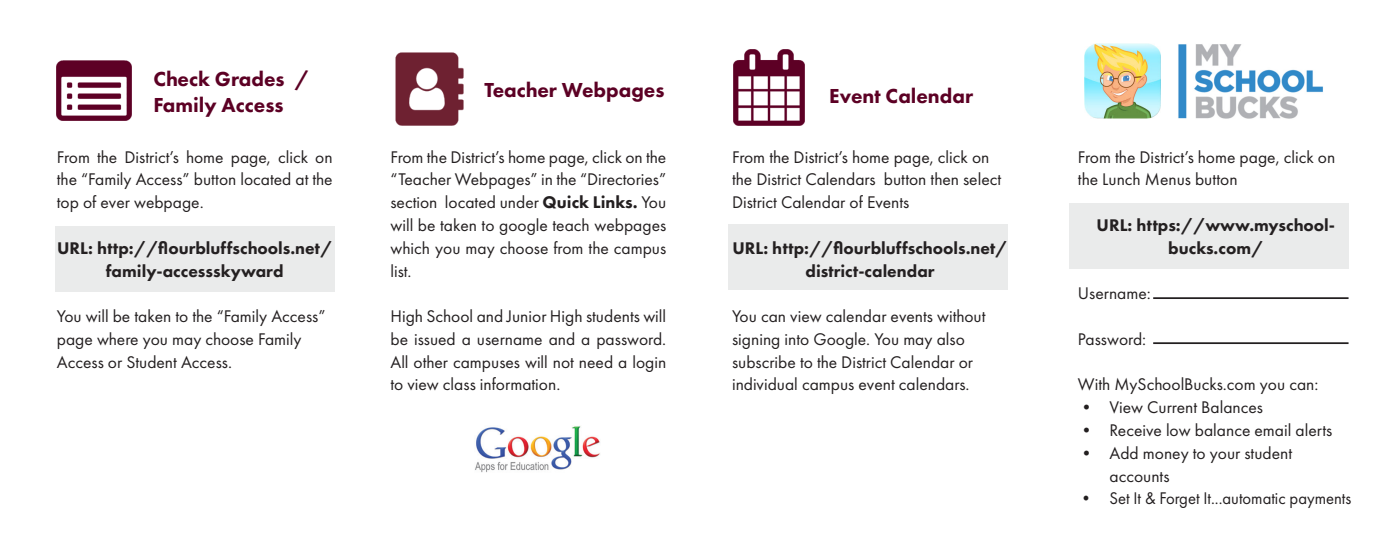
<style>
.page{position:relative;width:1394px;height:547px;background:#fff}
.page>*{position:absolute;margin:0;border:0;box-sizing:border-box;transform-origin:0 0}
.t1{font:800 21px/25.2px "Futura PT";color:#5c0024}
.t2{font:17.5px/22.8px "Futura PT";color:#231f20}
.t3{font:800 17.5px/22.8px "Futura PT";color:#231f20;text-align:center}
.t4{font:17.5px "Futura PT";color:#231f20;scale:.95 1}
.s1{font-weight:800}
</style>
<div class="page">
<img style="left:1084px;top:43px;width:75px;height:75px">
<img style="left:1178px;top:44px;width:145px;height:75px">
<div style="left:1068px;top:203px;width:280px;height:66px;background:#eaebeb"></div>
<img style="left:475px;top:426px;width:125px;height:46px">
<img style="left:395px;top:52px;width:68px;height:74px">
<div style="left:728px;top:224px;width:279px;height:66px;background:#eaebeb"></div>
<img style="left:733px;top:49px;width:71px;height:77px">
<div style="left:55px;top:226px;width:279px;height:65px;background:#eaebeb"></div>
<img style="left:57px;top:61px;width:75px;height:59px">
<hr style="left:1152px;top:297px;width:196px;height:2px;background:#231f20">
<hr style="left:1152px;top:342px;width:196px;height:2px;background:#231f20">
<p class="t1" style="left:153px;top:66px;width:157px">Check Grades /<br>Family Access</p>
<p class="t2" style="left:57px;top:145px;width:277px;text-align:justify">From the District’s home page, click on the “Family Access” button located at the top of ever webpage.</p>
<p class="t3" style="left:57px;top:236px;width:276px">URL: http://flourbluffschools.net/ family-accessskyward</p>
<p class="t2" style="left:57px;top:304px;width:270px">You will be taken to the “Family Access” page where you may choose Family<br>Access or Student Access.</p>
<p class="t1" style="left:484px;top:77px;width:182px">Teacher Webpages</p>
<p class="t2" style="left:390px;top:145px;width:277px;text-align:justify">From the District’s home page, click on the “Teacher Webpages” in the “Directories” section located under <span class="s1">Quick Links.</span> You will be taken to google teach webpages which you may choose from the campus list.</p>
<p class="t2" style="left:390px;top:304px;width:277px;text-align:justify">High School and Junior High students will be issued a username and a password.<br>All other campuses will not need a login to view class information.</p>
<p class="t1" style="left:829px;top:83px;width:145px">Event Calendar</p>
<p class="t2" style="left:732px;top:145px;width:270px">From the District’s home page, click on the District Calendars button then select<br>District Calendar of Events</p>
<p class="t3" style="left:732px;top:236px;width:276px">URL: http://flourbluffschools.net/ district-calendar</p>
<p class="t2" style="left:732px;top:304px;width:255px">You can view calendar events without signing into Google. You may also subscribe to the District Calendar or individual campus event calendars.</p>
<p class="t2" style="left:1077px;top:145px;width:259px">From the District’s home page, click on the Lunch Menus button</p>
<p class="t3" style="left:1096px;top:213px;width:240px">URL: https://www.myschool&shy;bucks.com/</p>
<p class="t2" style="left:1077px;top:282px;width:74px">Username:</p>
<p class="t2" style="left:1077px;top:327px;width:70px">Password:</p>
<p class="t2" style="left:1077px;top:373px;width:242px">With MySchoolBucks.com you can:</p>
<p class="t2" style="left:1077px;top:395px;width:186px">• View Current Balances</p>
<p class="t2" style="left:1077px;top:418px;width:256px">• Receive low balance email alerts</p>
<p class="t2" style="left:1109px;top:441px;width:184px;text-indent:-32px">• Add money to your student accounts</p>
<p class="t4" style="left:1077px;top:488px;width:289px">• Set It &amp; Forget It...automatic payments</p>
</div>
